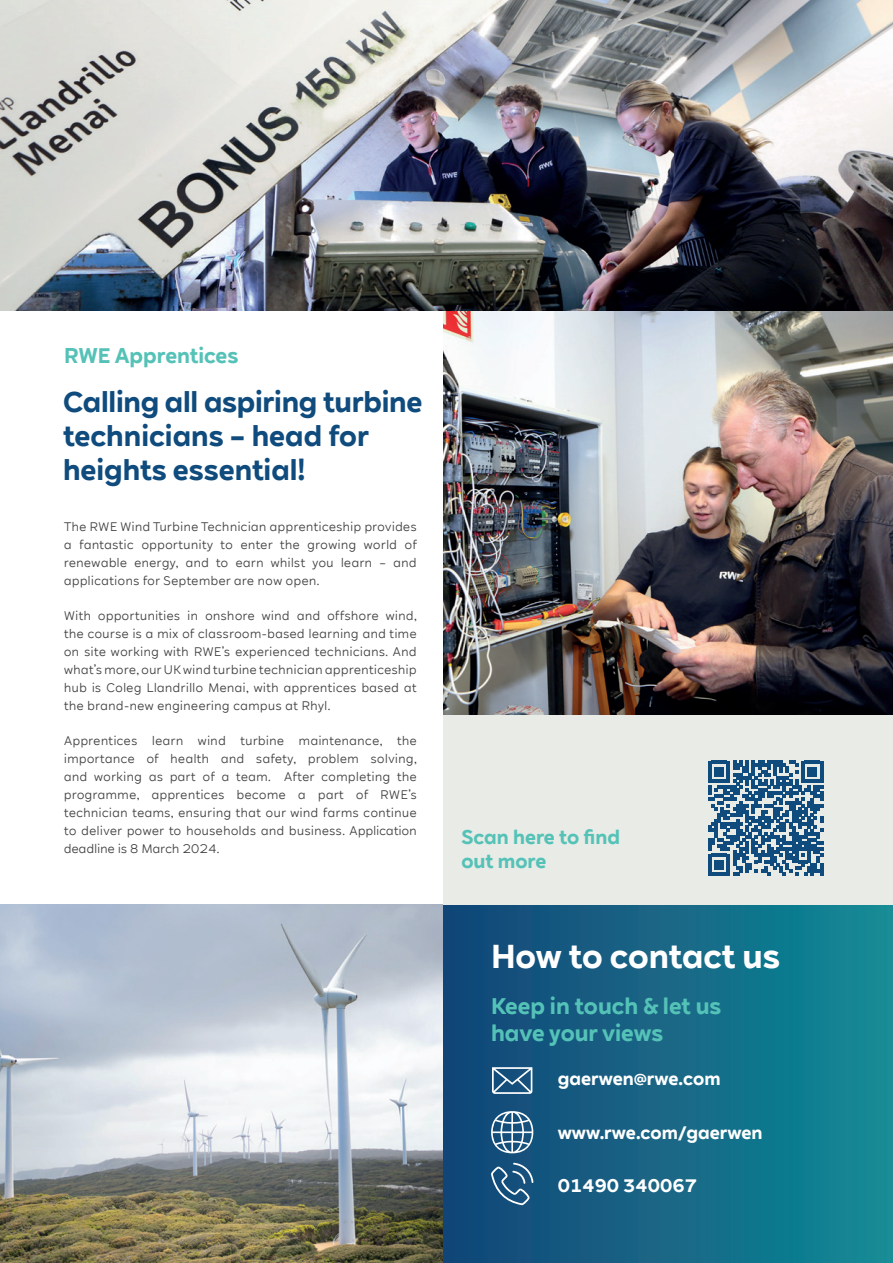
<style>
.page{position:relative;width:893px;height:1263px;background:#fff}
.page>*{position:absolute;margin:0;border:0;box-sizing:border-box;transform-origin:0 0}
.t1{font:700 33px "RWE Sans";letter-spacing:-.005em;color:#fff}
.t2{font:700 28.5px/34.2px "RWE Sans";letter-spacing:-.005em;color:#0f4b7d}
.t3{font:700 22.5px/27px "RWE Sans";color:#55c2b7}
.t4{font:700 21px "RWE Sans";color:#55c2b7}
.t5{font:700 19.5px/23.4px "RWE Sans";color:#55c2b7}
.t6{font:700 18px "RWE Sans";color:#fff}
.t7{font:12px/18px "RWE Sans";letter-spacing:.05em;color:#3e3e3f;text-align:justify}
</style>
<div class="page">
<img style="left:444px;top:311px;width:449px;height:405px">
<img style="left:0;top:905px;width:444px;height:358px">
<img style="left:0;top:0;width:893px;height:310px">
<div style="left:444px;top:905px;width:449px;height:358px;background:linear-gradient(to right,#144477,#148b96)"></div>
<div style="left:444px;top:716px;width:449px;height:189px;background:#e8ebe6"></div>
<svg style="left:492px;top:1067px;width:40px;height:27px"></svg>
<svg style="left:491px;top:1111px;width:42px;height:42px"></svg>
<svg style="left:491px;top:1163px;width:42px;height:42px;background:#3c6d92"></svg>
<svg style="left:708px;top:761px;width:115px;height:114px"></svg>
<h3 class="t4" style="left:64px;top:342px;width:176px">RWE Apprentices</h3>
<h2 class="t2" style="left:63px;top:385px;width:361px">Calling all aspiring turbine technicians – head for heights essential!</h2>
<p class="t7" style="left:64px;top:518px;width:354px">The RWE Wind Turbine Technician apprenticeship provides a fantastic opportunity to enter the growing world of renewable energy, and to earn whilst you learn – and applications for September are now open.</p>
<p class="t7" style="left:64px;top:607px;width:354px">With opportunities in onshore wind and offshore wind, the course is a mix of classroom-based learning and time on site working with RWE’s experienced technicians. And what’s more, our UK wind turbine technician apprenticeship hub is Coleg Llandrillo Menai, with apprentices based at the brand-new engineering campus at Rhyl.</p>
<p class="t7" style="left:64px;top:732px;width:354px">Apprentices learn wind turbine maintenance, the importance of health and safety, problem solving, and working as part of a team. After completing the programme, apprentices become a part of RWE’s technician teams, ensuring that our wind farms continue to deliver power to households and business. Application deadline is 8 March 2024.</p>
<h3 class="t5" style="left:461px;top:826px;width:160px">Scan here to find out more</h3>
<h1 class="t1" style="left:491px;top:936px;width:291px">How to contact us</h1>
<h3 class="t3" style="left:491px;top:993px;width:232px">Keep in touch &amp; let us have your views</h3>
<h3 class="t6" style="left:558px;top:1067px;width:164px">gaerwen@rwe.com</h3>
<h3 class="t6" style="left:558px;top:1121px;width:206px">www.rwe.com/gaerwen</h3>
<h3 class="t6" style="left:558px;top:1175px;width:141px">01490 340067</h3>
</div>
